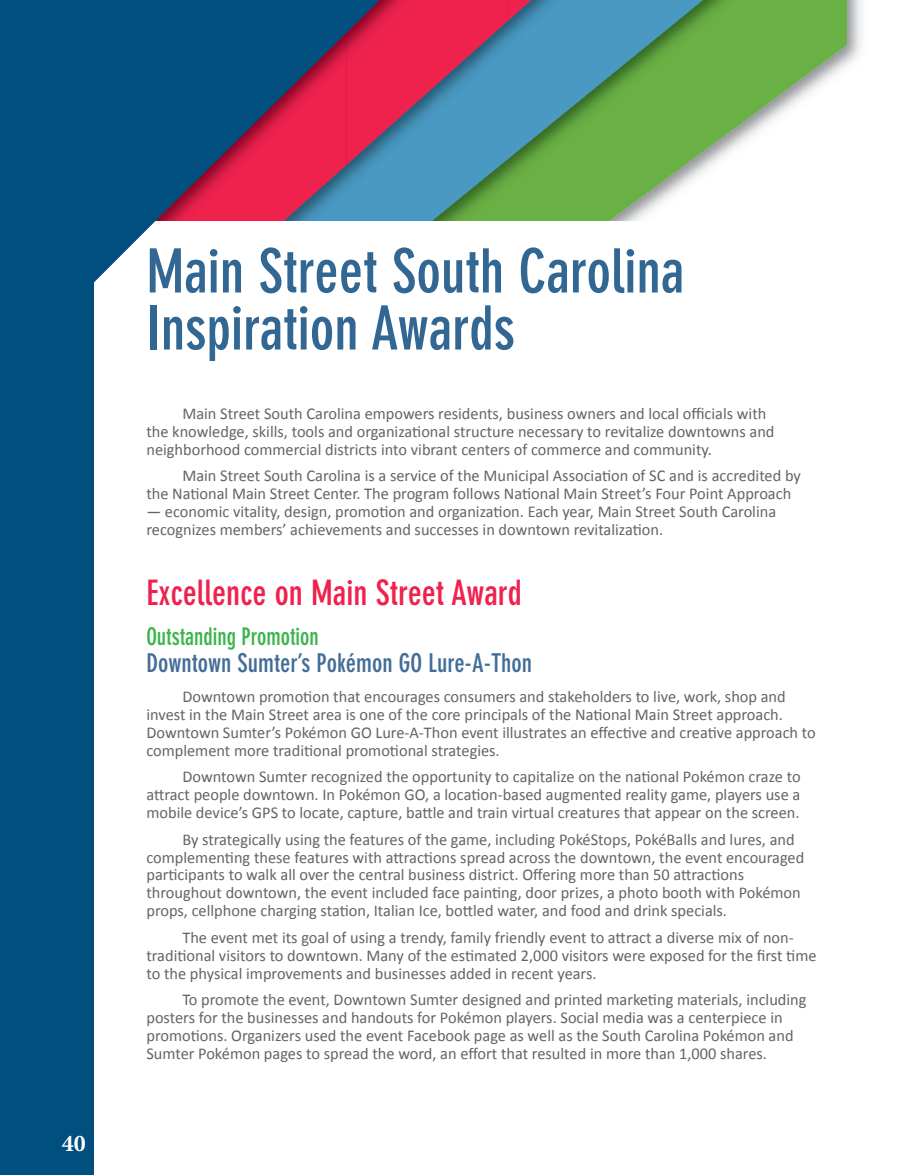
<style>
.page{position:relative;width:905px;height:1175px;background:#fff}
.page>*{position:absolute;margin:0;border:0;box-sizing:border-box;transform-origin:0 0}
.t1{font:700 condensed 60px/57px "DIN Neuzeit Grotesk Std";color:#316792}
.t2{font:700 condensed 34.5px "DIN Neuzeit Grotesk Std";color:#ee224d}
.t3{font:700 condensed 25.5px "DIN Neuzeit Grotesk Std";color:#436d98}
.t4{font:700 condensed 24px "DIN Neuzeit Grotesk Std";color:#39b54a;scale:.95 1}
.t5{font:700 24px "Minion Pro";color:#fff}
.t6{font:16.5px/17.9px "Calibri";color:#636466}
</style>
<div class="page">
<img style="left:846px;top:0;width:16px;height:66px">
<img style="left:433px;top:0;width:413px;height:221px">
<img style="left:483px;top:0;width:152px;height:124px">
<img style="left:635px;top:0;width:68px;height:23px">
<img style="left:433px;top:73px;width:50px;height:147px">
<img style="left:635px;top:22px;width:40px;height:33px">
<div style="left:382px;top:124px;width:51px;height:97px;background:#4999c3"></div>
<img style="left:379px;top:164px;width:3px;height:57px">
<img style="left:483px;top:123px;width:69px;height:51px">
<svg style="left:483px;top:173px;width:7px;height:6px"></svg>
<img style="left:379px;top:0;width:129px;height:73px">
<img style="left:508px;top:0;width:23px;height:21px">
<img style="left:379px;top:72px;width:71px;height:52px">
<img style="left:379px;top:123px;width:14px;height:41px">
<svg style="left:93px;top:0;width:286px;height:221px;background:#51426e"></svg>
<svg style="left:93px;top:167px;width:64px;height:129px"></svg>
<div style="left:0;top:0;width:93px;height:1174px;background:#004f7e"></div>
<h3 class="t5" style="left:62px;top:1126px;width:25px">40</h3>
<h1 class="t1" style="left:146px;top:243px;width:539px">Main Street South Carolina<br>Inspiration Awards</h1>
<p class="t6" style="left:146px;top:404px;width:629px;text-indent:36px">Main Street South Carolina empowers residents, business owners and local officials with the knowledge, skills, tools and organizational structure necessary to revitalize downtowns and neighborhood commercial districts into vibrant centers of commerce and community.</p>
<p class="t6" style="left:146px;top:466px;width:656px;text-indent:36px">Main Street South Carolina is a service of the Municipal Association of SC and is accredited by the National Main Street Center. The program follows National Main Street’s Four Point Approach</p>
<p class="t6" style="left:146px;top:502px;width:631px">— economic vitality, design, promotion and organization. Each year, Main Street South Carolina recognizes members’ achievements and successes in downtown revitalization.</p>
<h2 class="t2" style="left:146px;top:573px;width:377px">Excellence on Main Street Award</h2>
<h3 class="t4" style="left:146px;top:622px;width:183px">Outstanding Promotion</h3>
<h3 class="t3" style="left:146px;top:648px;width:387px">Downtown Sumter’s Pokémon GO Lure-A-Thon</h3>
<p class="t6" style="left:146px;top:687px;width:671px;text-indent:36px">Downtown promotion that encourages consumers and stakeholders to live, work, shop and invest in the Main Street area is one of the core principals of the National Main Street approach.<br>Downtown Sumter’s Pokémon GO Lure-A-Thon event illustrates an effective and creative approach to complement more traditional promotional strategies.</p>
<p class="t6" style="left:146px;top:767px;width:655px;text-align:justify;text-indent:36px">Downtown Sumter recognized the opportunity to capitalize on the national Pokémon craze to attract people downtown. In Pokémon GO, a location-based augmented reality game, players use a mobile device’s GPS to locate, capture, battle and train virtual creatures that appear on the screen.</p>
<p class="t6" style="left:146px;top:829px;width:659px;text-indent:36px">By strategically using the features of the game, including PokéStops, PokéBalls and lures, and complementing these features with attractions spread across the downtown, the event encouraged participants to walk all over the central business district. Offering more than 50 attractions throughout downtown, the event included face painting, door prizes, a photo booth with Pokémon props, cellphone charging station, Italian Ice, bottled water, and food and drink specials.</p>
<p class="t6" style="left:146px;top:927px;width:671px;text-indent:36px">The event met its goal of using a trendy, family friendly event to attract a diverse mix of non&shy;traditional visitors to downtown. Many of the estimated 2,000 visitors were exposed for the first time to the physical improvements and businesses added in recent years.</p>
<p class="t6" style="left:146px;top:990px;width:661px;text-indent:36px">To promote the event, Downtown Sumter designed and printed marketing materials, including posters for the businesses and handouts for Pokémon players. Social media was a centerpiece in promotions. Organizers used the event Facebook page as well as the South Carolina Pokémon and Sumter Pokémon pages to spread the word, an effort that resulted in more than 1,000 shares.</p>
</div>
